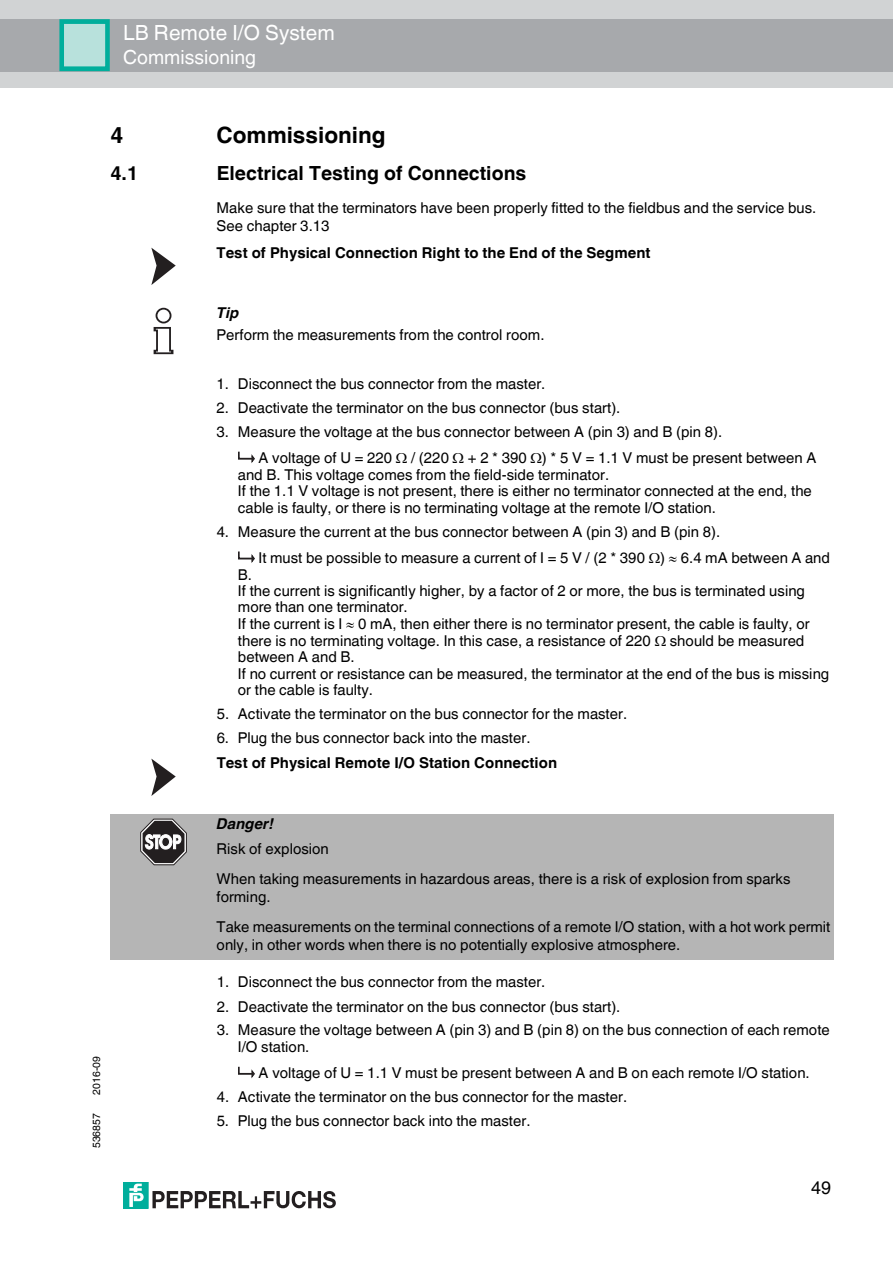
<style>
.page{position:relative;width:893px;height:1263px;background:#fff}
.page>*{position:absolute;margin:0;border:0;box-sizing:border-box;transform-origin:0 0}
.t1{font:700 22.5px "Helvetica World";color:#000}
.t2{font:20.85px "Helvetica World";letter-spacing:.01em;color:#fff}
.t3{font:700 19.5px "Helvetica World";color:#000}
.t4{font:19.5px "Helvetica World";color:#fff}
.t5{font:18px "Helvetica World";color:#000}
.t6{font:15px/16.5px "Helvetica World";color:#000}
.t7{font:700 15px "Helvetica World";color:#000}
.t8{font:italic 700 15px "Helvetica World";color:#000}
.t9{font:10.5px "Helvetica World";letter-spacing:-.005em;color:#000}
</style>
<div class="page">
<div style="left:0;top:0;width:892px;height:87px;background:#d1d3d4"></div>
<div style="left:0;top:19px;width:892px;height:52px;background:#a7a9ac"></div>
<div style="left:60px;top:21px;width:47px;height:49px;background:#b8e1dc"></div>
<div style="left:59px;top:19px;width:51px;height:52px;border:5px solid #00ae9c"></div>
<div style="left:123px;top:1182px;width:25px;height:26px;background:#00ae9c"></div>
<svg style="left:129px;top:1184px;width:15px;height:23px"></svg>
<svg style="left:152px;top:1191px;width:184px;height:18px"></svg>
<svg style="left:151px;top:248px;width:25px;height:37px"></svg>
<div style="left:155px;top:308px;width:16px;height:15px;border:2px solid #231f20;border-radius:50%"></div>
<svg style="left:154px;top:327px;width:19px;height:27px"></svg>
<svg style="left:238px;top:451px;width:17px;height:12px"></svg>
<svg style="left:238px;top:551px;width:17px;height:12px"></svg>
<svg style="left:151px;top:759px;width:25px;height:37px"></svg>
<div style="left:110px;top:814px;width:107px;height:146px;background:#b5b5b5"></div>
<div style="left:217px;top:814px;width:616px;height:146px;background:#b5b5b5"></div>
<svg style="left:140px;top:819px;width:47px;height:46px"></svg>
<svg style="left:238px;top:1066px;width:17px;height:12px"></svg>
<h2 class="t2" style="left:123px;top:15px;width:213px">LB Remote I/O System</h2>
<h3 class="t4" style="left:123px;top:41px;width:134px">Commissioning</h3>
<h1 class="t1" style="left:110px;top:116px;width:14px">4</h1>
<h1 class="t1" style="left:217px;top:116px;width:171px">Commissioning</h1>
<h3 class="t3" style="left:110px;top:157px;width:29px">4.1</h3>
<h3 class="t3" style="left:217px;top:157px;width:311px">Electrical Testing of Connections</h3>
<p class="t6" style="left:217px;top:197px;width:601px;line-height:18px">Make sure that the terminators have been properly fitted to the fieldbus and the service bus.<br>See chapter 3.13</p>
<p class="t7" style="left:217px;top:240px;width:435px">Test of Physical Connection Right to the End of the Segment</p>
<p class="t8" style="left:217px;top:300px;width:24px">Tip</p>
<p class="t6" style="left:217px;top:325px;width:329px">Perform the measurements from the control room.</p>
<p class="t6" style="left:217px;top:374px;width:330px">1. Disconnect the bus connector from the master.</p>
<p class="t6" style="left:217px;top:398px;width:405px">2. Deactivate the terminator on the bus connector (bus start).</p>
<p class="t6" style="left:258px;top:417px;width:465px;line-height:26.4px;text-indent:-42px">3. Measure the voltage at the bus connector between A (pin 3) and B (pin 8).<br>A voltage of U = 220</p>
<p class="t6" style="left:411px;top:448px;width:39px">/ (220</p>
<p class="t6" style="left:238px;top:448px;width:580px;text-indent:230px">+ 2 * 390 ) * 5 V = 1.1 V must be present between A and B. This voltage comes from the field-side terminator.<br>If the 1.1 V voltage is not present, there is either no terminator connected at the end, the cable is faulty, or there is no terminating voltage at the remote I/O station.</p>
<p class="t6" style="left:258px;top:517px;width:573px;line-height:26.2px;text-indent:-42px">4. Measure the current at the bus connector between A (pin 3) and B (pin 8).<br>It must be possible to measure a current of I = 5 V / (2 * 390 ) 6.4 mA between A and</p>
<p class="t6" style="left:238px;top:564px;width:573px">B.<br>If the current is significantly higher, by a factor of 2 or more, the bus is terminated using more than one terminator.<br>If the current is I 0 mA, then either there is no terminator present, the cable is faulty, or there is no terminating voltage. In this case, a resistance of 220</p>
<p class="t6" style="left:669px;top:630px;width:136px">should be measured</p>
<p class="t6" style="left:238px;top:647px;width:592px">between A and B.<br>If no current or resistance can be measured, the terminator at the end of the bus is missing or the cable is faulty.</p>
<p class="t6" style="left:217px;top:704px;width:412px">5. Activate the terminator on the bus connector for the master.</p>
<p class="t6" style="left:217px;top:728px;width:315px">6. Plug the bus connector back into the master.</p>
<p class="t7" style="left:217px;top:751px;width:342px">Test of Physical Remote I/O Station Connection</p>
<p class="t9" style="left:88px;top:1095px;width:40px;rotate:-90deg">2016-09</p>
<p class="t9" style="left:88px;top:1148px;width:36px;rotate:-90deg">536857</p>
<p class="t8" style="left:217px;top:811px;width:59px">Danger!</p>
<p class="t6" style="left:217px;top:832px;width:575px;line-height:30px">Risk of explosion<br>When taking measurements in hazardous areas, there is a risk of explosion from sparks</p>
<p class="t6" style="left:217px;top:881px;width:615px;line-height:29.8px">forming.<br>Take measurements on the terminal connections of a remote I/O station, with a hot work permit</p>
<p class="t6" style="left:217px;top:935px;width:465px">only, in other words when there is no potentially explosive atmosphere.</p>
<p class="t6" style="left:217px;top:972px;width:330px">1. Disconnect the bus connector from the master.</p>
<p class="t6" style="left:217px;top:996px;width:405px">2. Deactivate the terminator on the bus connector (bus start).</p>
<p class="t6" style="left:238px;top:1020px;width:593px;text-indent:-21px">3. Measure the voltage between A (pin 3) and B (pin 8) on the bus connection of each remote<br>I/O station.</p>
<p class="t6" style="left:259px;top:1063px;width:552px">A voltage of U = 1.1 V must be present between A and B on each remote I/O station.</p>
<p class="t6" style="left:217px;top:1087px;width:412px">4. Activate the terminator on the bus connector for the master.</p>
<p class="t6" style="left:217px;top:1111px;width:315px">5. Plug the bus connector back into the master.</p>
<p class="t5" style="left:811px;top:1173px;width:21px">49</p>
</div>
